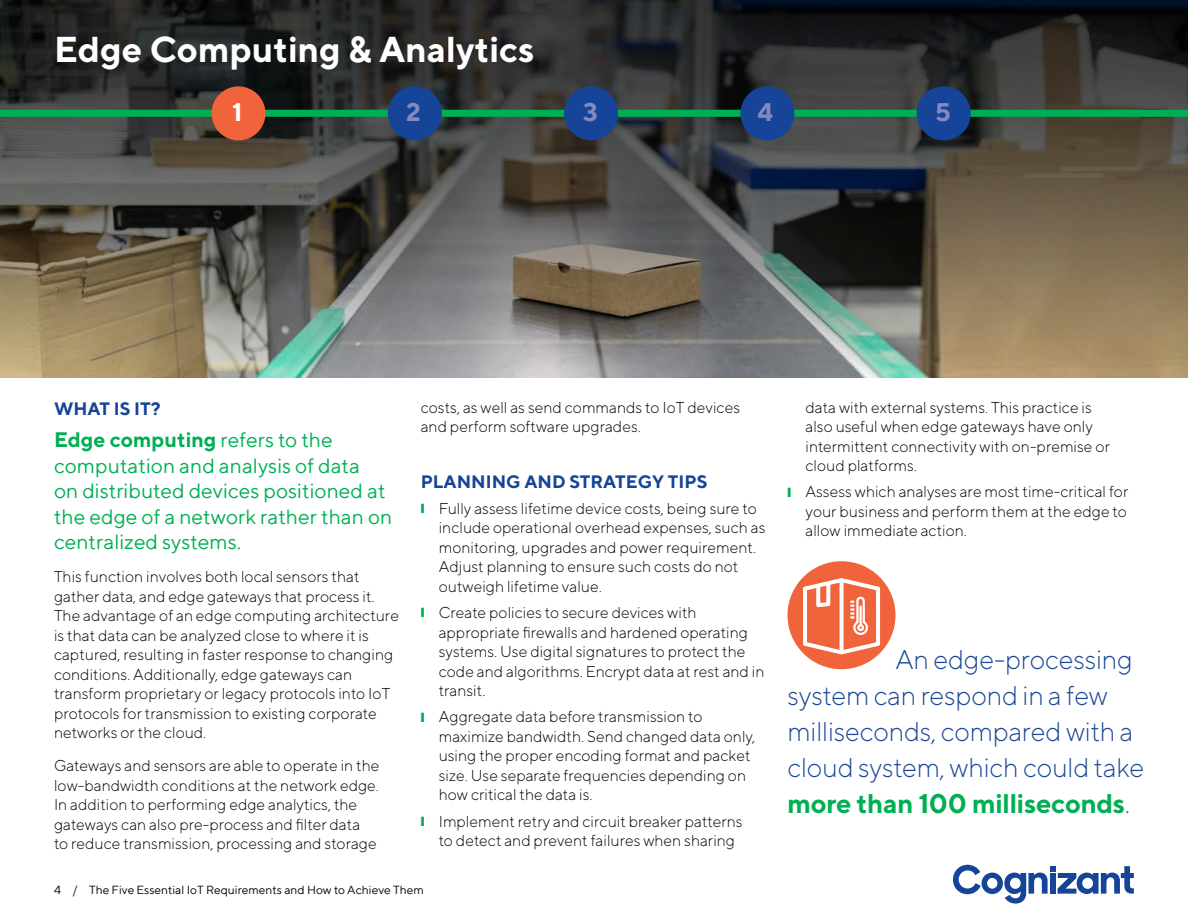
<style>
.page{position:relative;width:1188px;height:918px;background:#fff}
.page>*{position:absolute;margin:0;border:0;box-sizing:border-box;transform-origin:0 0}
.EB_Heading_1_-_17_19{font:700 36px "TT Norms";color:#fff}
.EB_Callout_Stat_18_2{font:300 27px/36px "TT Norms";letter-spacing:-.01em;color:#1a4796}
.EB_Heading_1_-_17_19-2{font:700 25.5px "TT Norms";color:#838ac1}
.EB_Heading_1_-_17_19-3{font:700 25.5px "TT Norms";color:#fff}
.EB_Intro_-_First_par{font:21px/25.5px "TT Norms";color:#00af54}
.EB_Heading_1_-_17_19-4{font:700 18px "TT Norms";color:#164499}
.EB_Body_10_5_13{font:300 15.75px/19.5px "TT Norms";color:#000}
.EB_Folio_8_10{font:12px "TT Norms";color:#000}
.s1{font-weight:700}
.s2{color:#00af54}
.s3{font-weight:700;color:#00af54}
</style>
<div class="page">
<svg style="left:0;top:0;width:1188px;height:378px;background:#55534b"></svg>
<svg style="left:953px;top:865px;width:181px;height:39px"></svg>
<div style="left:788px;top:561px;width:108px;height:108px;background:#f1633a;border-radius:50%"></div>
<svg style="left:803px;top:578px;width:77px;height:76px"></svg>
<div style="left:419px;top:110px;width:769px;height:7px;background:#00af54"></div>
<div style="left:0;top:110px;width:419px;height:7px;background:#00af54"></div>
<div style="left:212px;top:86px;width:54px;height:54px;background:#f1633a;border-radius:50%"></div>
<div style="left:388px;top:86px;width:54px;height:54px;background:#164499;border-radius:50%"></div>
<div style="left:564px;top:86px;width:54px;height:54px;background:#164499;border-radius:50%"></div>
<div style="left:740px;top:86px;width:54px;height:54px;background:#164499;border-radius:50%"></div>
<div style="left:917px;top:86px;width:54px;height:54px;background:#164499;border-radius:50%"></div>
<p class="EB_Heading_1_-_17_19" style="left:54px;top:26px;width:482px">Edge Computing &amp; Analytics</p>
<p class="EB_Heading_1_-_17_19-3" style="left:232px;top:96px;width:12px">1</p>
<p class="EB_Heading_1_-_17_19-2" style="left:406px;top:96px;width:16px">2</p>
<p class="EB_Heading_1_-_17_19-2" style="left:583px;top:96px;width:16px">3</p>
<p class="EB_Heading_1_-_17_19-2" style="left:757px;top:96px;width:17px">4</p>
<p class="EB_Heading_1_-_17_19-2" style="left:935px;top:96px;width:17px">5</p>
<p class="EB_Heading_1_-_17_19-4" style="left:54px;top:397px;width:108px">WHAT IS IT?</p>
<p class="EB_Intro_-_First_par" style="left:54px;top:426px;width:340px"><span class="s1">Edge computing</span> refers to the computation and analysis of data<br>on distributed devices positioned at the edge of a network rather than on centralized systems.</p>
<p class="EB_Body_10_5_13" style="left:54px;top:566px;width:347px">This function involves both local sensors that gather data, and edge gateways that process it.<br>The advantage of an edge computing architecture is that data can be analyzed close to where it is captured, resulting in faster response to changing conditions. Additionally, edge gateways can transform proprietary or legacy protocols into IoT protocols for transmission to existing corporate networks or the cloud.</p>
<p class="EB_Body_10_5_13" style="left:54px;top:755px;width:327px">Gateways and sensors are able to operate in the low-bandwidth conditions at the network edge.<br>In addition to performing edge analytics, the gateways can also pre-process and filter data<br>to reduce transmission, processing and storage</p>
<p class="EB_Body_10_5_13" style="left:421px;top:397px;width:321px">costs, as well as send commands to IoT devices and perform software upgrades.</p>
<p class="EB_Heading_1_-_17_19-4" style="left:421px;top:470px;width:288px">PLANNING AND STRATEGY TIPS</p>
<p class="EB_Body_10_5_13" style="left:439px;top:498px;width:328px;text-indent:-18px"><span class="s2">❙</span> Fully assess lifetime device costs, being sure to include operational overhead expenses, such as monitoring, upgrades and power requirement.<br>Adjust planning to ensure such costs do not outweigh lifetime value.</p>
<p class="EB_Body_10_5_13" style="left:439px;top:603px;width:327px;text-indent:-18px"><span class="s2">❙</span> Create policies to secure devices with appropriate firewalls and hardened operating systems. Use digital signatures to protect the code and algorithms. Encrypt data at rest and in transit.</p>
<p class="EB_Body_10_5_13" style="left:439px;top:707px;width:318px;text-indent:-18px"><span class="s2">❙</span> Aggregate data before transmission to maximize bandwidth. Send changed data only, using the proper encoding format and packet size. Use separate frequencies depending on how critical the data is.</p>
<p class="EB_Body_10_5_13" style="left:439px;top:811px;width:305px;text-indent:-18px"><span class="s2">❙</span> Implement retry and circuit breaker patterns to detect and prevent failures when sharing</p>
<p class="EB_Folio_8_10" style="left:54px;top:882px;width:371px">4 / The Five Essential IoT Requirements and How to Achieve Them</p>
<p class="EB_Body_10_5_13" style="left:806px;top:397px;width:306px">data with external systems. This practice is also useful when edge gateways have only intermittent connectivity with on-premise or cloud platforms.</p>
<p class="EB_Body_10_5_13" style="left:806px;top:482px;width:324px;text-align:justify;text-indent:-18px"><span class="s2">❙</span> Assess which analyses are most time-critical for your business and perform them at the edge to allow immediate action.</p>
<p class="EB_Callout_Stat_18_2" style="left:788px;top:641px;width:358px;text-indent:108px">An edge-processing system can respond in a few milliseconds, compared with a cloud system, which could take <span class="s3">more than 100 milliseconds</span>.</p>
</div>
